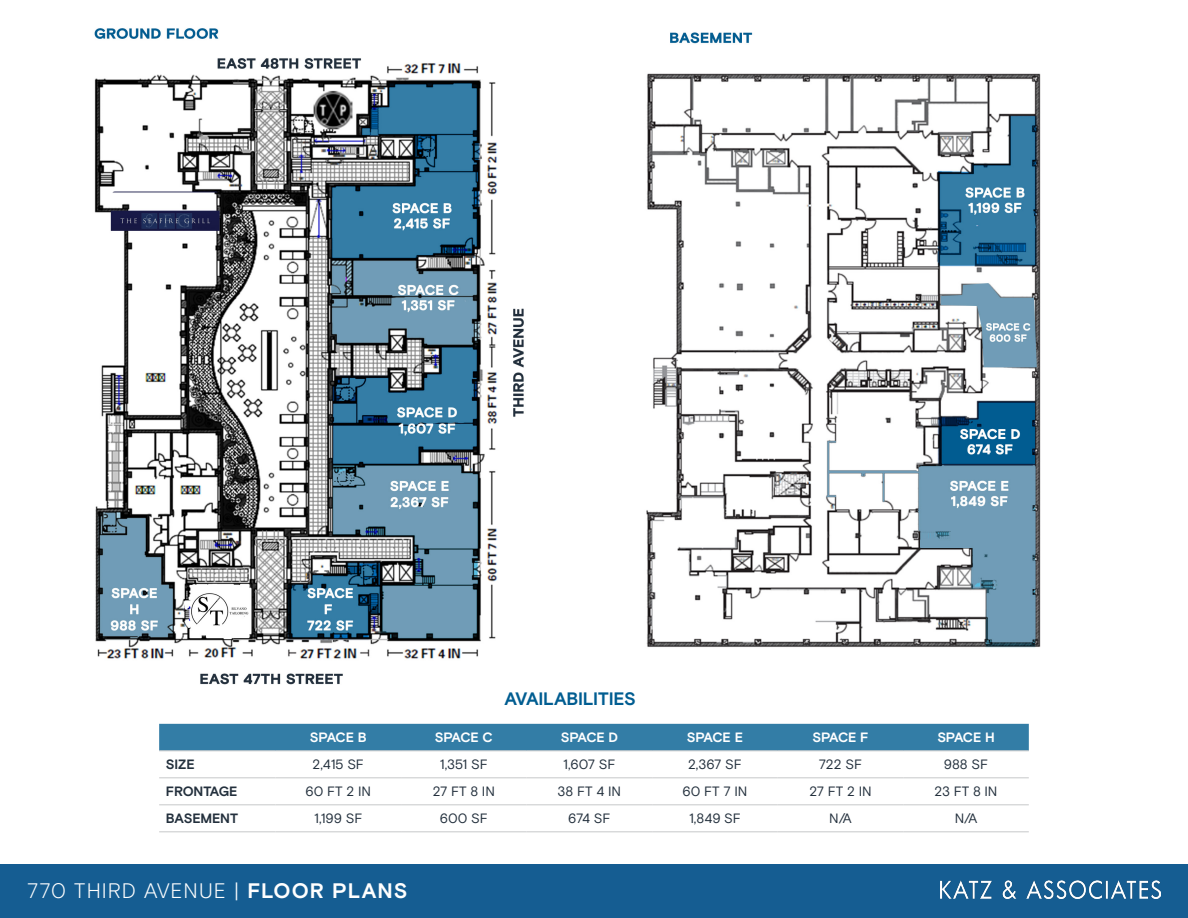
<style>
.page{position:relative;width:1188px;height:918px;background:#fff}
.page>*{position:absolute;margin:0;border:0;box-sizing:border-box;transform-origin:0 0}
.t1{font:300 21px "Basis Grotesque Pro";letter-spacing:.05em;color:#fff}
.t2{font:700 18px "Basis Grotesque Pro";letter-spacing:-.015em;color:#015d91}
.Table_Text{font:13.5px "Basis Grotesque Pro";letter-spacing:-.01em;color:#23303d}
.Table_Text-2{font:700 13.5px "Basis Grotesque Pro";letter-spacing:-.03em;color:#fff}
.Table_Text-3{font:700 13.5px "Basis Grotesque Pro";letter-spacing:-.015em;color:#23303d}
.s1{font-weight:700}
</style>
<div class="page">
<div style="left:0;top:864px;width:1188px;height:54px;background:#155d92"></div>
<img style="left:940px;top:881px;width:221px;height:17px">
<img style="left:94px;top:28px;width:947px;height:696px">
<div style="left:159px;top:724px;width:870px;height:27px;background:#337da6"></div>
<svg style="left:159px;top:777px;width:870px;height:55px"></svg>
<hr style="left:159px;top:751px;width:117px;height:1px;background:#c7c8ca">
<hr style="left:276px;top:751px;width:125px;height:1px;background:#c7c8ca">
<hr style="left:401px;top:751px;width:126px;height:1px;background:#c7c8ca">
<hr style="left:527px;top:751px;width:125px;height:1px;background:#c7c8ca">
<hr style="left:652px;top:751px;width:126px;height:1px;background:#c7c8ca">
<hr style="left:778px;top:751px;width:125px;height:1px;background:#c7c8ca">
<hr style="left:903px;top:751px;width:126px;height:1px;background:#c7c8ca">
<hr style="left:159px;top:778px;width:117px;height:1px;background:#c7c8ca">
<hr style="left:276px;top:778px;width:125px;height:1px;background:#c7c8ca">
<hr style="left:401px;top:778px;width:126px;height:1px;background:#c7c8ca">
<hr style="left:527px;top:778px;width:125px;height:1px;background:#c7c8ca">
<hr style="left:652px;top:778px;width:126px;height:1px;background:#c7c8ca">
<hr style="left:778px;top:778px;width:125px;height:1px;background:#c7c8ca">
<hr style="left:903px;top:778px;width:126px;height:1px;background:#c7c8ca">
<hr style="left:159px;top:805px;width:117px;height:1px;background:#c7c8ca">
<hr style="left:276px;top:805px;width:125px;height:1px;background:#c7c8ca">
<hr style="left:401px;top:805px;width:126px;height:1px;background:#c7c8ca">
<hr style="left:527px;top:805px;width:125px;height:1px;background:#c7c8ca">
<hr style="left:652px;top:805px;width:126px;height:1px;background:#c7c8ca">
<hr style="left:778px;top:805px;width:125px;height:1px;background:#c7c8ca">
<hr style="left:903px;top:805px;width:126px;height:1px;background:#c7c8ca">
<hr style="left:159px;top:832px;width:117px;height:1px;background:#c7c8ca">
<hr style="left:276px;top:832px;width:125px;height:1px;background:#c7c8ca">
<hr style="left:401px;top:832px;width:126px;height:1px;background:#c7c8ca">
<hr style="left:527px;top:832px;width:125px;height:1px;background:#c7c8ca">
<hr style="left:652px;top:832px;width:126px;height:1px;background:#c7c8ca">
<hr style="left:778px;top:832px;width:125px;height:1px;background:#c7c8ca">
<hr style="left:903px;top:832px;width:126px;height:1px;background:#c7c8ca">
<p class="t2" style="left:504px;top:688px;width:133px">AVAILABILITIES</p>
<p class="Table_Text-2" style="left:310px;top:729px;width:58px">SPACE B</p>
<p class="Table_Text-2" style="left:435px;top:729px;width:60px">SPACE C</p>
<p class="Table_Text-2" style="left:561px;top:729px;width:59px">SPACE D</p>
<p class="Table_Text-2" style="left:687px;top:729px;width:58px">SPACE E</p>
<p class="Table_Text-2" style="left:812px;top:729px;width:58px">SPACE F</p>
<p class="Table_Text-2" style="left:937px;top:729px;width:59px">SPACE H</p>
<p class="Table_Text-3" style="left:166px;top:756px;width:30px">SIZE</p>
<p class="Table_Text" style="left:313px;top:756px;width:53px">2,415 SF</p>
<p class="Table_Text" style="left:440px;top:756px;width:50px">1,351 SF</p>
<p class="Table_Text" style="left:563px;top:756px;width:54px">1,607 SF</p>
<p class="Table_Text" style="left:688px;top:756px;width:55px">2,367 SF</p>
<p class="Table_Text" style="left:819px;top:756px;width:45px">722 SF</p>
<p class="Table_Text" style="left:944px;top:756px;width:46px">988 SF</p>
<p class="Table_Text-3" style="left:166px;top:783px;width:73px">FRONTAGE</p>
<p class="Table_Text" style="left:306px;top:783px;width:67px">60 FT 2 IN</p>
<p class="Table_Text" style="left:433px;top:783px;width:64px">27 FT 8 IN</p>
<p class="Table_Text" style="left:558px;top:783px;width:65px">38 FT 4 IN</p>
<p class="Table_Text" style="left:683px;top:783px;width:66px">60 FT 7 IN</p>
<p class="Table_Text" style="left:809px;top:783px;width:64px">27 FT 2 IN</p>
<p class="Table_Text" style="left:935px;top:783px;width:64px">23 FT 8 IN</p>
<p class="Table_Text-3" style="left:166px;top:810px;width:74px">BASEMENT</p>
<p class="Table_Text" style="left:314px;top:810px;width:50px">1,199 SF</p>
<p class="Table_Text" style="left:440px;top:810px;width:49px">600 SF</p>
<p class="Table_Text" style="left:568px;top:810px;width:44px">674 SF</p>
<p class="Table_Text" style="left:689px;top:810px;width:53px">1,849 SF</p>
<p class="Table_Text" style="left:829px;top:810px;width:24px">N/A</p>
<p class="Table_Text" style="left:955px;top:810px;width:24px">N/A</p>
<p class="t1" style="left:27px;top:879px;width:382px">770 THIRD AVENUE | <span class="s1">FLOOR PLANS</span></p>
</div>
